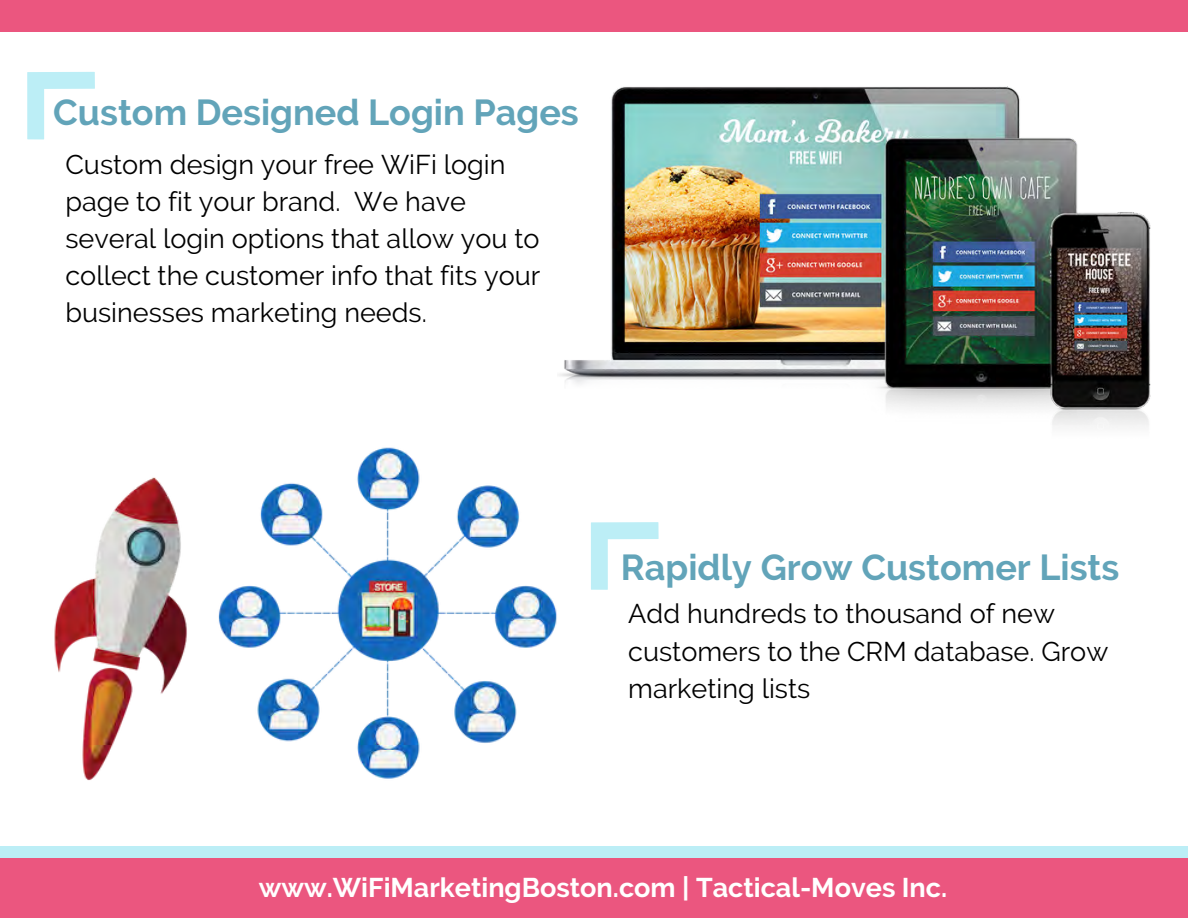
<style>
.page{position:relative;width:1188px;height:918px;background:#fff}
.page>*{position:absolute;margin:0;border:0;box-sizing:border-box;transform-origin:0 0}
.t1{font:700 36px "Raleway";color:#62a4b9}
.t2{font:27px/37.2px "Raleway";color:#000}
.t3{font:700 27px "Raleway";color:#fff}
</style>
<div class="page">
<img style="left:558px;top:31px;width:598px;height:396px">
<div style="left:0;top:856px;width:1188px;height:62px;background:#eb567f"></div>
<div style="left:0;top:846px;width:1188px;height:12px;background:#bceef6"></div>
<div style="left:0;top:0;width:1188px;height:31px;background:#eb567f"></div>
<svg style="left:27px;top:72px;width:68px;height:68px"></svg>
<svg style="left:591px;top:522px;width:68px;height:68px"></svg>
<img style="left:54px;top:447px;width:503px;height:334px">
<h1 class="t1" style="left:53px;top:92px;width:527px">Custom Designed Login Pages</h1>
<p class="t2" style="left:65px;top:146px;width:476px">Custom design your free WiFi login page to fit your brand. We have several login options that allow you to collect the customer info that fits your businesses marketing needs.</p>
<h1 class="t1" style="left:621px;top:547px;width:500px">Rapidly Grow Customer Lists</h1>
<p class="t2" style="left:628px;top:595px;width:481px">Add hundreds to thousand of new customers to the CRM database. Grow marketing lists</p>
<p class="t3" style="left:259px;top:872px;width:690px">www.WiFiMarketingBoston.com | Tactical-Moves Inc.</p>
</div>
